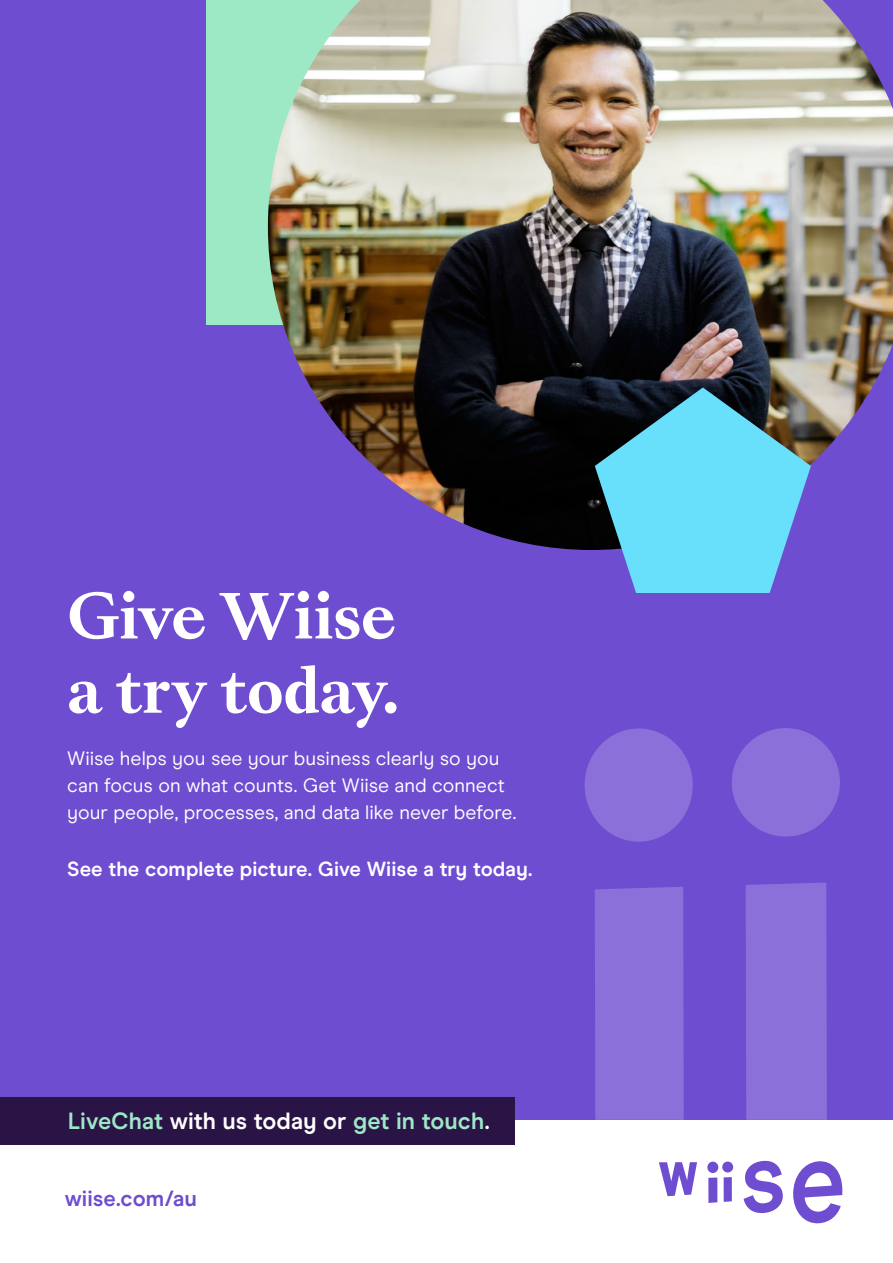
<style>
.page{position:relative;width:893px;height:1263px;background:#fff}
.page>*{position:absolute;margin:0;border:0;box-sizing:border-box;transform-origin:0 0}
.t1{font:700 60px/74.2px "Sang Bleu Versailles";letter-spacing:-.01em;color:#fff}
.t2{font:700 23.4px "Modern Era";color:#9ee8c7}
.t3{font:700 21.9px "Modern Era";color:#6e4dd1}
.t4{font:700 20.4px "Modern Era";color:#fff}
.t5{font:19.5px/27px "Modern Era";color:#fff}
.s1{color:#fff}
</style>
<div class="page">
<div style="left:0;top:0;width:893px;height:1120px;background:#6e4dd1"></div>
<div style="left:595px;top:887px;width:89px;height:233px;background:#8b70da"></div>
<div style="left:746px;top:882px;width:81px;height:238px;background:#8b70da"></div>
<div style="left:585px;top:728px;width:108px;height:114px;background:#8b70da;border-radius:50%"></div>
<div style="left:732px;top:728px;width:108px;height:108px;background:#8b70da;border-radius:50%"></div>
<div style="left:206px;top:0;width:384px;height:325px;background:#9de9c6"></div>
<img style="left:268px;top:0;width:625px;height:550px">
<svg style="left:595px;top:387px;width:216px;height:206px;background:#5ba9c8"></svg>
<svg style="left:744px;top:1160px;width:39px;height:54px"></svg>
<svg style="left:708px;top:1177px;width:9px;height:26px"></svg>
<svg style="left:724px;top:1177px;width:8px;height:25px"></svg>
<svg style="left:659px;top:1162px;width:38px;height:34px"></svg>
<div style="left:707px;top:1161px;width:11px;height:12px;background:#6e4dd1;border-radius:50%"></div>
<div style="left:722px;top:1161px;width:11px;height:11px;background:#6e4dd1;border-radius:50%"></div>
<svg style="left:793px;top:1161px;width:49px;height:63px"></svg>
<div style="left:0;top:1097px;width:514px;height:48px;background:#291445"></div>
<h1 class="t1" style="left:67px;top:581px;width:334px">Give Wiise a try today.</h1>
<p class="t5" style="left:67px;top:745px;width:450px">Wiise helps you see your business clearly so you can focus on what counts. Get Wiise and connect your people, processes, and data like never before.</p>
<p class="t4" style="left:67px;top:857px;width:467px">See the complete picture. Give Wiise a try today.</p>
<p class="t2" style="left:68px;top:1106px;width:423px">LiveChat <span class="s1">with us today or</span> get in touch<span class="s1">.</span></p>
<p class="t3" style="left:65px;top:1186px;width:133px">wiise.com/au</p>
</div>
